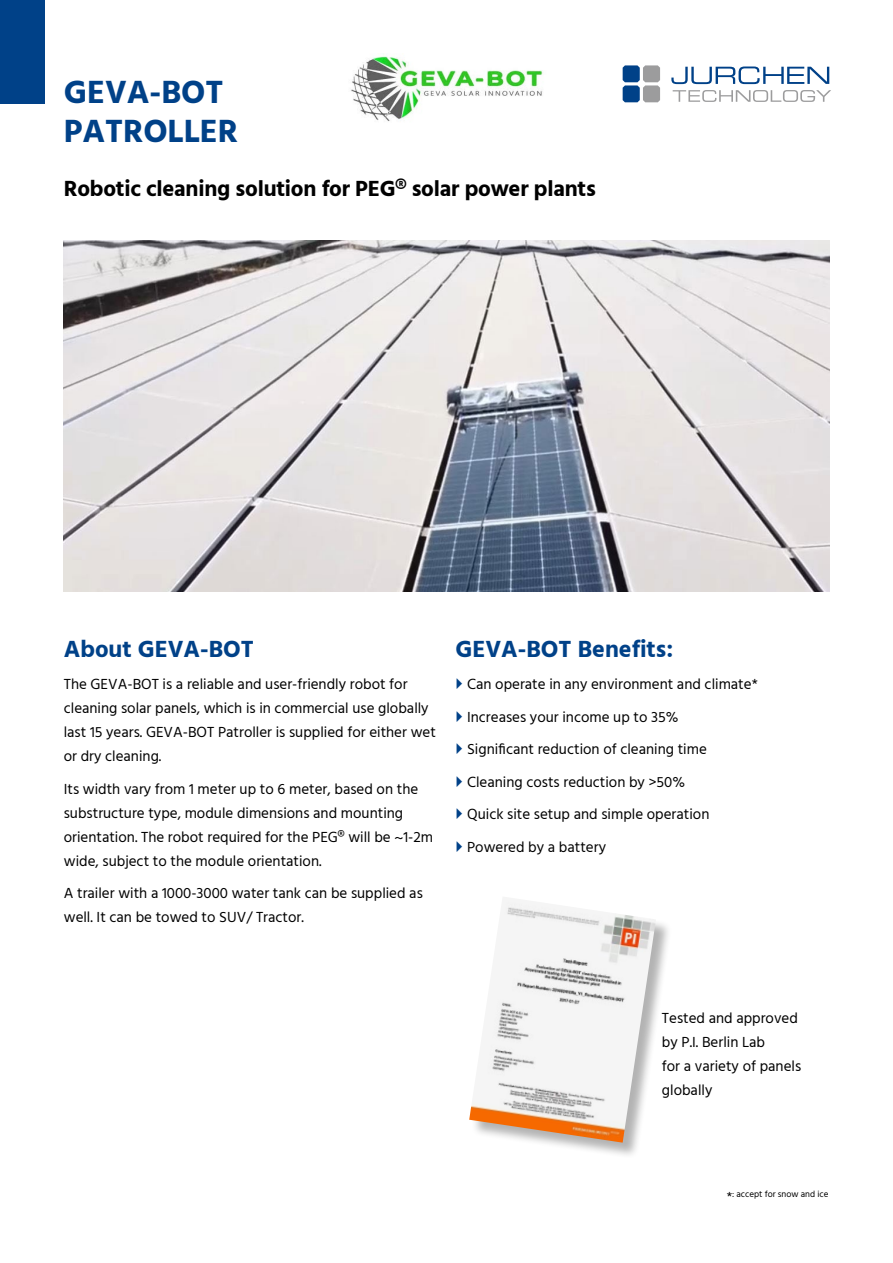
<style>
.page{position:relative;width:893px;height:1263px;background:#fff}
.page>*{position:absolute;margin:0;border:0;box-sizing:border-box;transform-origin:0 0}
.t1{font:700 33px/39.6px "Hind";color:#004188}
.t2{font:700 24px "Hind";color:#004188}
.t3{font:700 22.5px "Hind";letter-spacing:-.01em;color:#000}
.t4{font:15px/24px "Hind";color:#000}
.t5{font:9px "Hind";color:#000}
.s1{font-size:13.5px}
</style>
<div class="page">
<div style="left:0;top:0;width:45px;height:103px;background:#004188"></div>
<svg style="left:623px;top:65px;width:37px;height:37px"></svg>
<svg style="left:671px;top:67px;width:158px;height:17px"></svg>
<svg style="left:673px;top:90px;width:158px;height:12px"></svg>
<img style="left:64px;top:241px;width:765px;height:350px">
<div style="left:470px;top:898px;width:202px;height:261px;background:#000;opacity:.3"></div>
<img style="left:469px;top:898px;width:187px;height:245px">
<img style="left:351px;top:53px;width:192px;height:68px">
<h1 class="t1" style="left:64px;top:72px;width:176px">GEVA-BOT<br>PATROLLER</h1>
<h3 class="t3" style="left:64px;top:175px;width:534px">Robotic cleaning solution for PEG® solar power plants</h3>
<h2 class="t2" style="left:64px;top:634px;width:192px">About GEVA-BOT</h2>
<p class="t4" style="left:64px;top:673px;width:374px">The GEVA-BOT is a reliable and user-friendly robot for cleaning solar panels, which is in commercial use globally last 15 years. GEVA-BOT Patroller is supplied for either wet or dry cleaning.</p>
<p class="t4" style="left:64px;top:778px;width:371px">Its width vary from 1 meter up to 6 meter, based on the substructure type, module dimensions and mounting orientation. The robot required for the PEG® will be ~1-2m wide, subject to the module orientation.</p>
<p class="t4" style="left:64px;top:882px;width:361px">A trailer with a 1000-3000 water tank can be supplied as well. It can be towed to SUV/ Tractor.</p>
<h2 class="t2" style="left:455px;top:634px;width:219px">GEVA-BOT Benefits:</h2>
<p class="t4" style="left:467px;top:669px;width:292px;line-height:32.5px">Can operate in any environment and climate* Increases your income up to 35%<br>Significant reduction of cleaning time Cleaning costs reduction by &gt;50%<br>Quick site setup and simple operation Powered by a battery</p>
<p class="t4" style="left:662px;top:1007px;width:141px">Tested and approved by P.I. Berlin Lab<br>for a variety of panels globally</p>
<p class="t5" style="left:727px;top:1188px;width:103px"><span class="s1">*</span>: accept for snow and ice</p>
</div>
